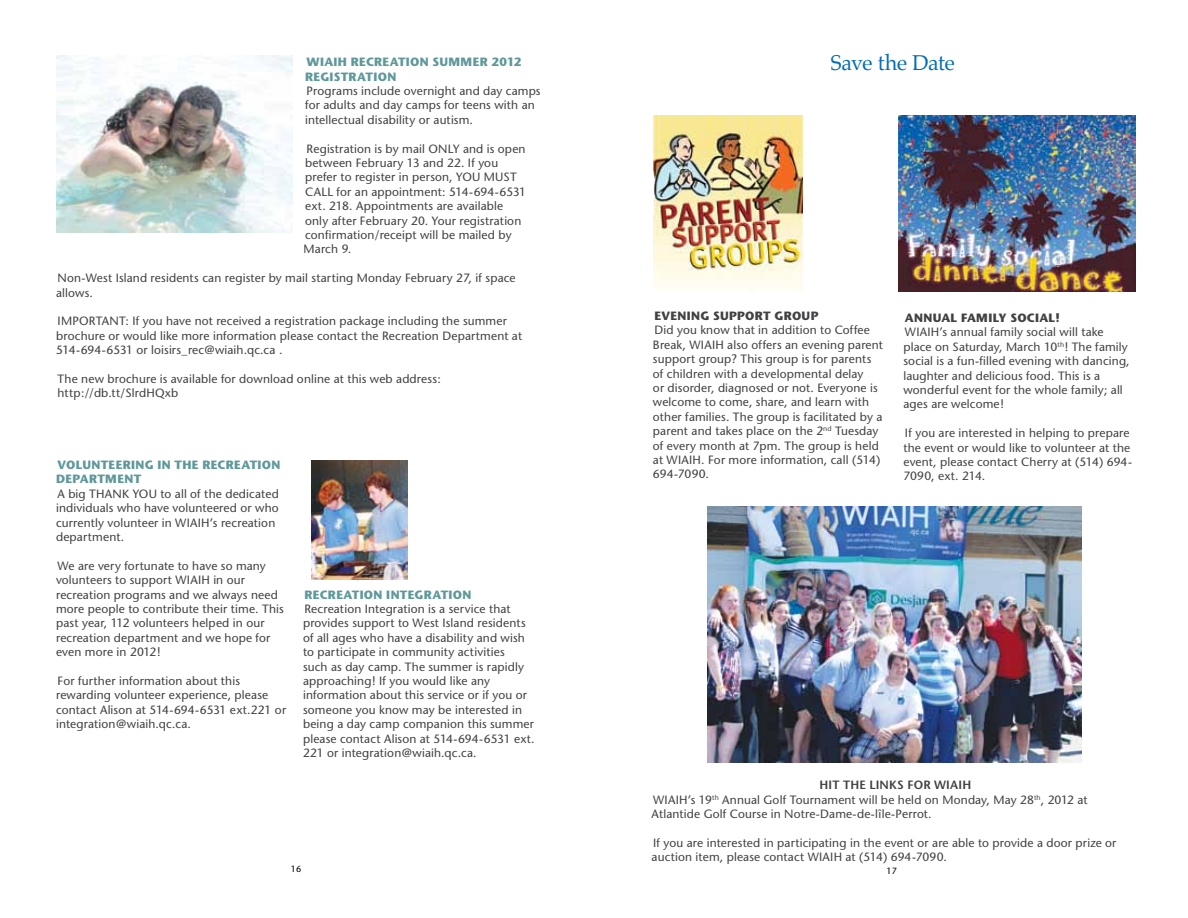
<style>
.page{position:relative;width:1188px;height:918px;background:#fff}
.page>*{position:absolute;margin:0;border:0;box-sizing:border-box;transform-origin:0 0}
.t1{font:21px "Palatino";letter-spacing:-.02em;color:#036cb6}
.t2{font:12px/14.4px "Stone Sans";letter-spacing:.01em;color:#414042}
.t3{font:700 12px "Stone Sans";letter-spacing:.03em;color:#5f989a}
.t4{font:700 12px "Stone Sans";letter-spacing:.02em;color:#414042}
.t5{font:9px "Stone Sans";color:#000}
.s1{font-weight:600}
</style>
<div class="page">
<img style="left:56px;top:55px;width:236px;height:177px">
<img style="left:653px;top:115px;width:149px;height:177px">
<img style="left:898px;top:115px;width:237px;height:177px">
<img style="left:311px;top:460px;width:97px;height:119px">
<img style="left:708px;top:506px;width:373px;height:256px">
<p class="t3" style="left:307px;top:55px;width:62px">WIAIH RECREATION</p>
<p class="t3" style="left:433px;top:55px;width:18px">SUMMER</p>
<p class="t3" style="left:492px;top:55px;width:31px">2012</p>
<p class="t3" style="left:305px;top:69px;width:17px">REGISTRATION</p>
<p class="t2" style="left:305px;top:84px;width:237px">Programs include overnight and day camps for adults and day camps for teens with an intellectual disability or autism.</p>
<p class="t2" style="left:304px;top:141px;width:224px">Registration is by mail ONLY and is open between February 13 and 22. If you prefer to register in person, YOU MUST CALL for an appointment: 514-694-6531 ext. 218. Appointments are available only after February 20. Your registration confirmation/receipt will be mailed by March 9.</p>
<p class="t2" style="left:56px;top:271px;width:461px">Non-West Island residents can register by mail starting Monday February 27, if space allows.</p>
<p class="t2" style="left:56px;top:314px;width:467px">IMPORTANT: If you have not received a registration package including the summer brochure or would like more information please contact the Recreation Department at<br>514-694-6531 or loisirs_rec@wiaih.qc.ca .</p>
<p class="t2" style="left:58px;top:372px;width:385px">The new brochure is available for download online at this web address: http://db.tt/SlrdHQxb</p>
<p class="t3" style="left:58px;top:458px;width:18px">VOLUNTEERING</p>
<p class="t3" style="left:158px;top:458px;width:26px">IN THE</p>
<p class="t3" style="left:202px;top:458px;width:17px">RECREATION</p>
<p class="t3" style="left:56px;top:472px;width:19px">DEPARTMENT</p>
<p class="t2" style="left:56px;top:487px;width:224px">A big THANK YOU to all of the dedicated individuals who have volunteered or who currently volunteer in WIAIH’s recreation department.</p>
<p class="t2" style="left:56px;top:559px;width:229px">We are very fortunate to have so many volunteers to support WIAIH in our recreation programs and we always need more people to contribute their time. This past year, 112 volunteers helped in our recreation department and we hope for even more in 2012!</p>
<p class="t2" style="left:56px;top:674px;width:232px">For further information about this rewarding volunteer experience, please contact Alison at 514-694-6531 ext.221 or integration@wiaih.qc.ca.</p>
<p class="t3" style="left:305px;top:587px;width:17px">RECREATION</p>
<p class="t3" style="left:386px;top:587px;width:14px">INTEGRATION</p>
<p class="t2" style="left:303px;top:602px;width:233px">Recreation Integration is a service that provides support to West Island residents of all ages who have a disability and wish to participate in community activities<br>such as day camp. The summer is rapidly approaching! If you would like any information about this service or if you or someone you know may be interested in being a day camp companion this summer please contact Alison at 514-694-6531 ext.<br>221 or integration@wiaih.qc.ca.</p>
<h1 class="t1" style="left:831px;top:46px;width:126px">Save the Date</h1>
<p class="t4" style="left:654px;top:309px;width:16px">EVENING</p>
<p class="t4" style="left:713px;top:309px;width:17px">SUPPORT</p>
<p class="t4" style="left:775px;top:309px;width:19px">GROUP</p>
<p class="t2" style="left:653px;top:323px;width:232px">Did you know that in addition to Coffee Break, WIAIH also offers an evening parent support group? This group is for parents of children with a developmental delay<br>or disorder, diagnosed or not. Everyone is welcome to come, share, and learn with other families. The group is facilitated by a parent and takes place on the 2<sup>nd</sup> Tuesday of every month at 7pm. The group is held at WIAIH. For more information, call (514)<br>694-7090.</p>
<p class="t4" style="left:905px;top:311px;width:19px">ANNUAL</p>
<p class="t4" style="left:961px;top:311px;width:15px">FAMILY</p>
<p class="t4" style="left:1011px;top:311px;width:16px">SOCIAL</p>
<p class="t4" style="left:1056px;top:311px;width:6px">!</p>
<p class="t2" style="left:903px;top:325px;width:228px">WIAIH’s annual family social will take place on Saturday, March 10<sup>th</sup>! The family social is a fun-filled evening with dancing, laughter and delicious food. This is a wonderful event for the whole family; all ages are welcome!</p>
<p class="t2" style="left:903px;top:426px;width:230px">If you are interested in helping to prepare the event or would like to volunteer at the event, please contact Cherry at (514) 694- 7090, ext. 214.</p>
<p class="t2" style="left:652px;top:778px;width:438px;text-indent:168px"><span class="s1">HIT TH E LINKS FOR WIAI H<br></span>WIAIH’s 19<sup>th</sup> Annual Golf Tournament will be held on Monday, May 28<sup>th</sup>, 2012 at<br>Atlantide Golf Course in Notre-Dame-de-lîle-Perrot.</p>
<p class="t2" style="left:652px;top:836px;width:466px">If you are interested in participating in the event or are able to provide a door prize or auction item, please contact WIAIH at (514) 694-7090.</p>
<p class="t5" style="left:291px;top:863px;width:12px">16</p>
<p class="t5" style="left:887px;top:865px;width:12px">17</p>
</div>
